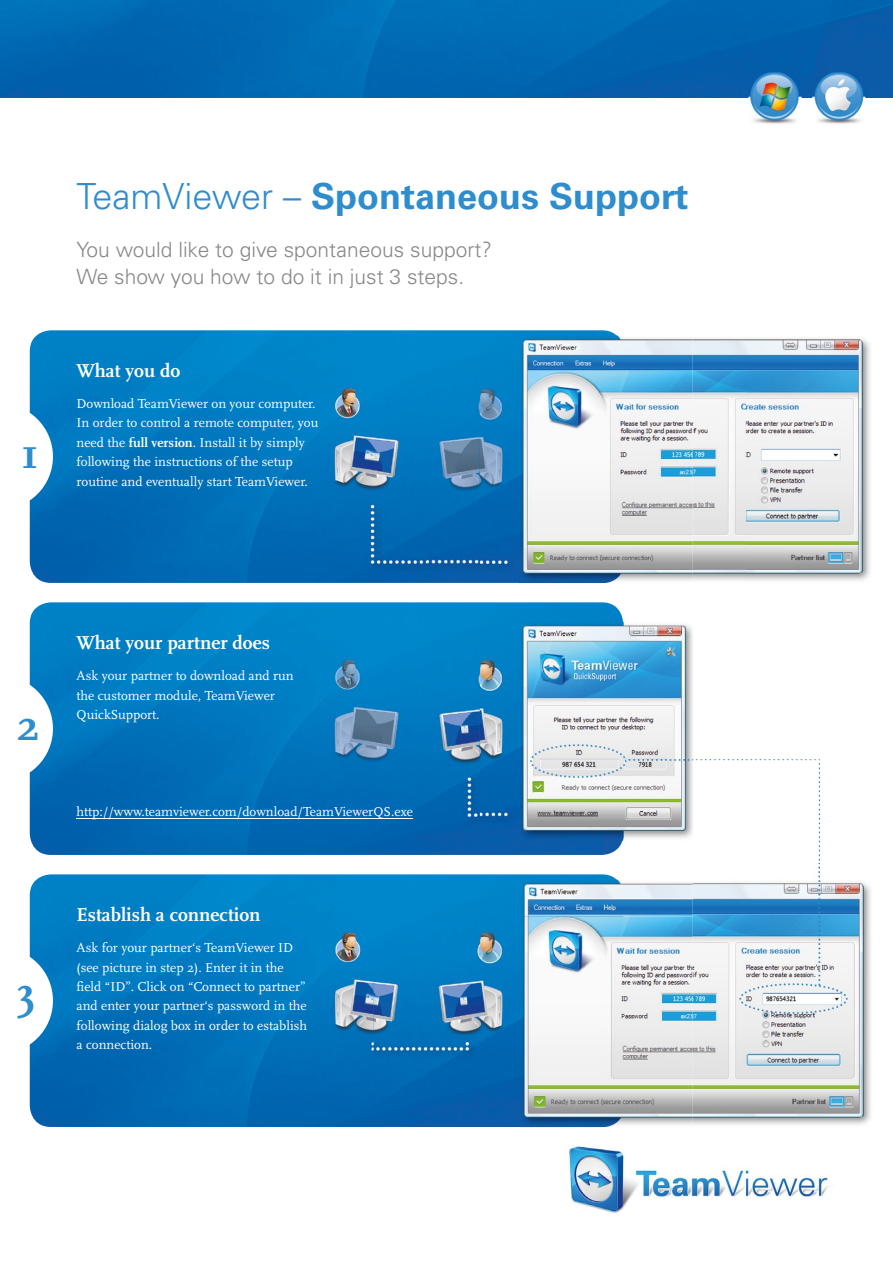
<style>
.page{position:relative;width:893px;height:1263px;background:#fff}
.page>*{position:absolute;margin:0;border:0;box-sizing:border-box;transform-origin:0 0}
.t1{font:700 45px "Scala";color:#2e8dcd}
.t2{font:700 36px "Univers LT Std";color:#2e8dcd}
.t3{font:300 21px/27px "Univers LT Std";color:#878786}
.t4{font:700 19.5px "Scala";color:#fff}
.t5{font:13.5px/19.5px "Scala";color:#fff}
.s1{font-weight:300}
.s2{font-weight:700}
.s3{font-family:"Minion Pro"}
</style>
<div class="page">
<img style="left:0;top:0;width:893px;height:97px">
<img style="left:30px;top:874px;width:450px;height:253px">
<svg style="left:29px;top:948px;width:24px;height:106px"></svg>
<img style="left:30px;top:602px;width:593px;height:253px">
<svg style="left:29px;top:676px;width:24px;height:106px"></svg>
<img style="left:30px;top:330px;width:586px;height:253px">
<svg style="left:29px;top:404px;width:24px;height:106px"></svg>
<img style="left:569px;top:1146px;width:260px;height:68px">
<hr style="left:77px;top:818px;width:336px;height:1px;background:#fff">
<img style="left:373px;top:916px;width:320px;height:211px">
<img style="left:693px;top:863px;width:178px;height:262px">
<img style="left:319px;top:916px;width:54px;height:143px">
<div style="left:323px;top:884px;width:102px;height:32px;background:#0087cb"></div>
<img style="left:480px;top:622px;width:213px;height:294px">
<img style="left:426px;top:375px;width:54px;height:450px">
<img style="left:693px;top:759px;width:127px;height:104px">
<img style="left:319px;top:612px;width:107px;height:167px">
<img style="left:693px;top:338px;width:53px;height:243px">
<img style="left:320px;top:374px;width:106px;height:198px">
<img style="left:480px;top:335px;width:213px;height:248px">
<img style="left:746px;top:337px;width:124px;height:244px">
<img style="left:319px;top:374px;width:1px;height:132px">
<img style="left:748px;top:72px;width:117px;height:52px">
<h1 class="t1" style="left:21px;top:428px;width:19px">1</h1>
<h2 class="t2" style="left:77px;top:175px;width:613px"><span class="s1">TeamViewer –</span> Spontaneous Support</h2>
<h3 class="t3" style="left:77px;top:236px;width:417px">You would like to give spontaneous support?<br>We show you how to do it in just 3 steps.</h3>
<h3 class="t4" style="left:77px;top:359px;width:105px">What you do</h3>
<p class="t5" style="left:77px;top:394px;width:243px">Download TeamViewer on your computer.<br>In order to control a remote computer, you need the <span class="s2">full version</span>. Install it by simply following the instructions of the setup routine and eventually start TeamViewer.</p>
<h1 class="t1" style="left:16px;top:700px;width:25px">2</h1>
<h1 class="t1" style="left:16px;top:966px;width:21px">3</h1>
<h3 class="t4" style="left:77px;top:631px;width:195px">What your partner does</h3>
<p class="t5" style="left:77px;top:666px;width:219px">Ask your partner to download and run the customer module, TeamViewer<br>QuickSupport.</p>
<p class="t5" style="left:77px;top:802px;width:338px">http://www.teamviewer.com/download/TeamViewerQS.exe</p>
<h3 class="t4" style="left:77px;top:903px;width:185px">Establish a connection</h3>
<p class="t5" style="left:77px;top:938px;width:232px">Ask for your partner‘s TeamViewer ID (see picture in step 2). Enter it in the field “ID<span class="s3">”</span>. Click on “Connect to partner<span class="s3">” </span>and enter your partner‘s password in the following dialog box in order to establish a connection.</p>
</div>
